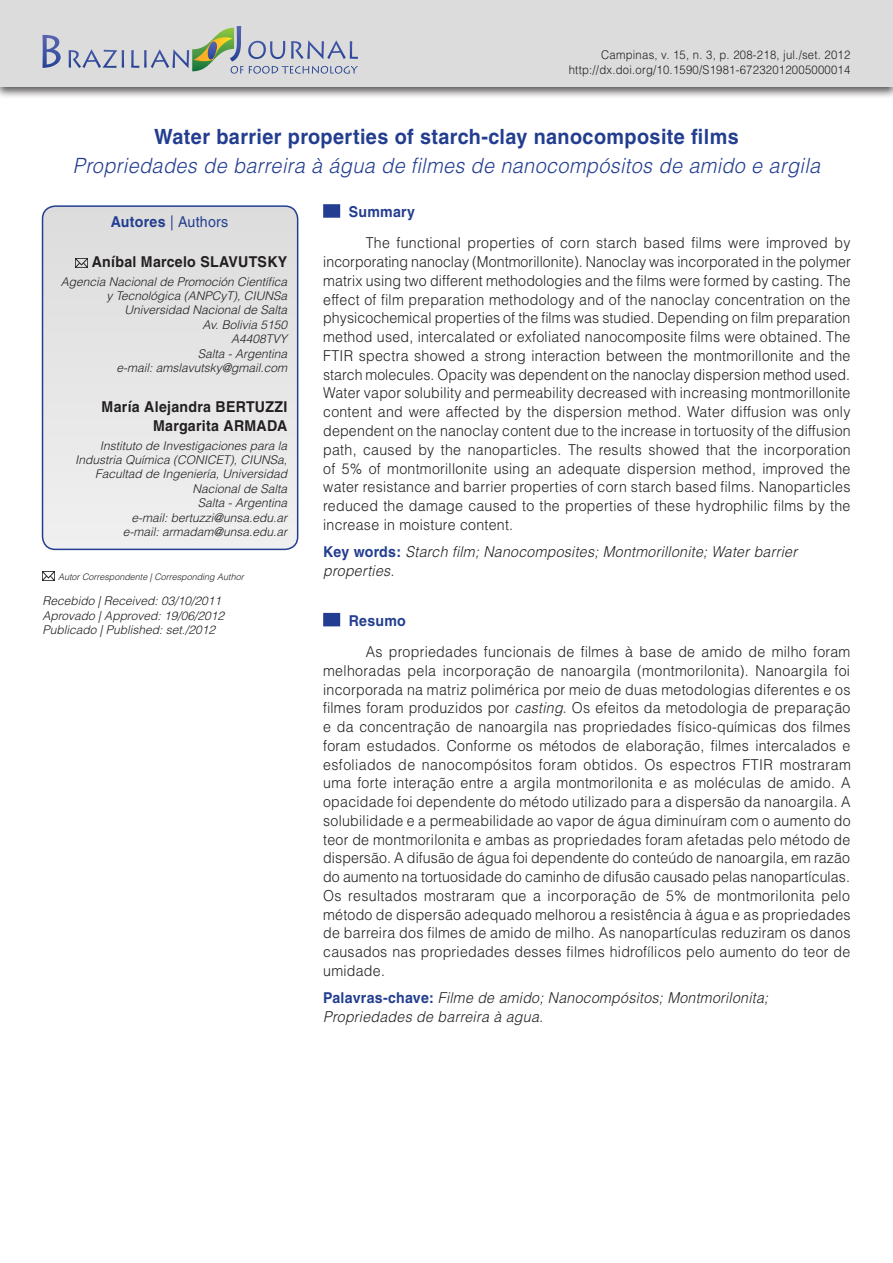
<style>
.page{position:relative;width:893px;height:1263px;background:#fff}
.page>*{position:absolute;margin:0;border:0;box-sizing:border-box;transform-origin:0 0}
.Título___2o_idioma{font:italic 300 21px "Helvetica";letter-spacing:.02em;color:#233e90;scale:.94 1}
.Título___1o_idioma{font:700 21px "Helvetica";letter-spacing:.02em;color:#233e90;scale:.94 1}
.Texto___abstract{font:300 15px/18.8px "Helvetica";letter-spacing:.02em;color:#231f20;text-align:justify;scale:.94 1}
.Texto___resumo{font:300 15px/18.8px "Helvetica";letter-spacing:.02em;color:#231f20;text-align:justify;scale:.94 1}
.Keywords{font:italic 300 15px/18.8px "Helvetica";letter-spacing:.02em;color:#231f20;scale:.94 1}
.Palavras-chave{font:italic 300 15px/18.8px "Helvetica";letter-spacing:.02em;color:#231f20;scale:.94 1}
.Autores{font:700 15px/18.8px "Helvetica";letter-spacing:.02em;color:#231f20;text-align:right;scale:.94 1}
.sub_título___port{font:15px "Helvetica";letter-spacing:.02em;color:#233e90;scale:.94 1}
.Título___resumo{font:700 15px "Helvetica";letter-spacing:.02em;color:#233e90;scale:.94 1}
.Título___abstract{font:700 15px "Helvetica";letter-spacing:.02em;color:#233e90;scale:.94 1}
.Endereço{font:italic 300 12px/14.4px "Helvetica";color:#231f20;text-align:right}
.legenda{font:300 12px "Helvetica";letter-spacing:.02em;color:#231f20;scale:.94 1}
.Endereço-2{font:italic 300 9px "Helvetica";color:#231f20}
.s1{font-weight:700}
.s2{font-weight:700;font-style:normal;color:#233e90}
.s3{font-style:italic}
</style>
<div class="page">
<div style="left:0;top:0;width:893px;height:99px;background:#231f20;opacity:.75"></div>
<div style="left:0;top:0;width:893px;height:87px;background:#dcdcdc"></div>
<svg style="left:43px;top:26px;width:315px;height:48px"></svg>
<svg style="left:43px;top:571px;width:12px;height:9px"></svg>
<div style="left:323px;top:204px;width:17px;height:14px;background:#233e90"></div>
<div style="left:323px;top:613px;width:17px;height:13px;background:#233e90"></div>
<svg style="left:43px;top:206px;width:255px;height:343px;background:#e5e5e5"></svg>
<svg style="left:75px;top:258px;width:12px;height:9px"></svg>
<div style="left:42px;top:205px;width:256px;height:345px;border:2px solid #233e90;border-radius:13px"></div>
<p class="legenda" style="left:601px;top:48px;width:267px">Campinas, v. 15, n. 3, p. 208-218, jul./set. 2012</p>
<p class="legenda" style="left:569px;top:62px;width:301px">http://dx.doi.org/10.1590/S1981-67232012005000014</p>
<p class="Título___1o_idioma" style="left:154px;top:124px;width:623px">Water barrier properties of starch-clay nanocomposite films</p>
<p class="Título___2o_idioma" style="left:73px;top:153px;width:796px">Propriedades de barreira à água de filmes de nanocompósitos de amido e argila</p>
<p class="sub_título___port" style="left:111px;top:213px;width:127px"><span class="s1">Autores</span> | Authors</p>
<p class="Autores" style="left:92px;top:252px;width:209px">Aníbal Marcelo SLAVUTSKY</p>
<p class="Endereço" style="left:61px;top:274px;width:228px">Agencia Nacional de Promoción Científica y Tecnológica (ANPCyT), CIUNSa</p>
<p class="Endereço" style="left:125px;top:303px;width:164px">Universidad Nacional de Salta</p>
<p class="Endereço" style="left:202px;top:317px;width:86px">Av. Bolivia 5150</p>
<p class="Endereço" style="left:231px;top:332px;width:58px">A4408TVY</p>
<p class="Endereço" style="left:198px;top:346px;width:91px">Salta - Argentina</p>
<p class="Endereço" style="left:116px;top:360px;width:172px">e-mail: amslavutsky@gmail.com</p>
<p class="Autores" style="left:102px;top:397px;width:199px">María Alejandra BERTUZZI<br>Margarita ARMADA</p>
<p class="Endereço" style="left:75px;top:438px;width:214px">Instituto de Investigaciones para la<br>Industria Química (CONICET), CIUNSa,</p>
<p class="Endereço" style="left:95px;top:467px;width:194px">Facultad de Ingeniería, Universidad<br>Nacional de Salta</p>
<p class="Endereço" style="left:198px;top:495px;width:91px">Salta - Argentina</p>
<p class="Endereço" style="left:131px;top:510px;width:157px">e-mail: bertuzzi@unsa.edu.ar</p>
<p class="Endereço" style="left:123px;top:524px;width:166px">e-mail: armadam@unsa.edu.ar</p>
<p class="Endereço-2" style="left:58px;top:571px;width:187px">Autor Correspondente | Corresponding Author</p>
<p class="Endereço" style="left:43px;top:594px;width:180px">Recebido | Received: 03/10/2011</p>
<p class="Endereço" style="left:43px;top:608px;width:183px">Aprovado | Approved: 19/06/2012</p>
<p class="Endereço" style="left:43px;top:622px;width:174px">Publicado | Published: set./2012</p>
<p class="Título___resumo" style="left:349px;top:203px;width:72px">Summary</p>
<p class="Texto___resumo" style="left:323px;top:234px;width:563px;text-indent:43px">The functional properties of corn starch based films were improved by incorporating nanoclay (Montmorillonite). Nanoclay was incorporated in the polymer matrix using two different methodologies and the films were formed by casting. The effect of film preparation methodology and of the nanoclay concentration on the physicochemical properties of the films was studied. Depending on film preparation method used, intercalated or exfoliated nanocomposite films were obtained. The FTIR spectra showed a strong interaction between the montmorillonite and the starch molecules. Opacity was dependent on the nanoclay dispersion method used.<br>Water vapor solubility and permeability decreased with increasing montmorillonite content and were affected by the dispersion method. Water diffusion was only dependent on the nanoclay content due to the increase in tortuosity of the diffusion path, caused by the nanoparticles. The results showed that the incorporation of 5% of montmorillonite using an adequate dispersion method, improved the water resistance and barrier properties of corn starch based films. Nanoparticles reduced the damage caused to the properties of these hydrophilic films by the increase in moisture content.</p>
<p class="Palavras-chave" style="left:323px;top:542px;width:506px"><span class="s2">Key words:</span> Starch film; Nanocomposites; Montmorillonite; Water barrier properties.</p>
<p class="Título___abstract" style="left:349px;top:611px;width:62px">Resumo</p>
<p class="Texto___abstract" style="left:323px;top:642px;width:563px;text-indent:43px">As propriedades funcionais de filmes à base de amido de milho foram melhoradas pela incorporação de nanoargila (montmorilonita). Nanoargila foi incorporada na matriz polimérica por meio de duas metodologias diferentes e os filmes foram produzidos por <span class="s3">casting</span>. Os efeitos da metodologia de preparação e da concentração de nanoargila nas propriedades físico-químicas dos filmes foram estudados. Conforme os métodos de elaboração, filmes intercalados e esfoliados de nanocompósitos foram obtidos. Os espectros FTIR mostraram uma forte interação entre a argila montmorilonita e as moléculas de amido. A opacidade foi dependente do método utilizado para a dispersão da nanoargila. A solubilidade e a permeabilidade ao vapor de água diminuíram com o aumento do teor de montmorilonita e ambas as propriedades foram afetadas pelo método de dispersão. A difusão de água foi dependente do conteúdo de nanoargila, em razão do aumento na tortuosidade do caminho de difusão causado pelas nanopartículas.<br>Os resultados mostraram que a incorporação de 5% de montmorilonita pelo método de dispersão adequado melhorou a resistência à água e as propriedades de barreira dos filmes de amido de milho. As nanopartículas reduziram os danos causados nas propriedades desses filmes hidrofílicos pelo aumento do teor de umidade.</p>
<p class="Keywords" style="left:323px;top:988px;width:475px"><span class="s2">Palavras-chave:</span> Filme de amido; Nanocompósitos; Montmorilonita;<br>Propriedades de barreira à agua.</p>
</div>
